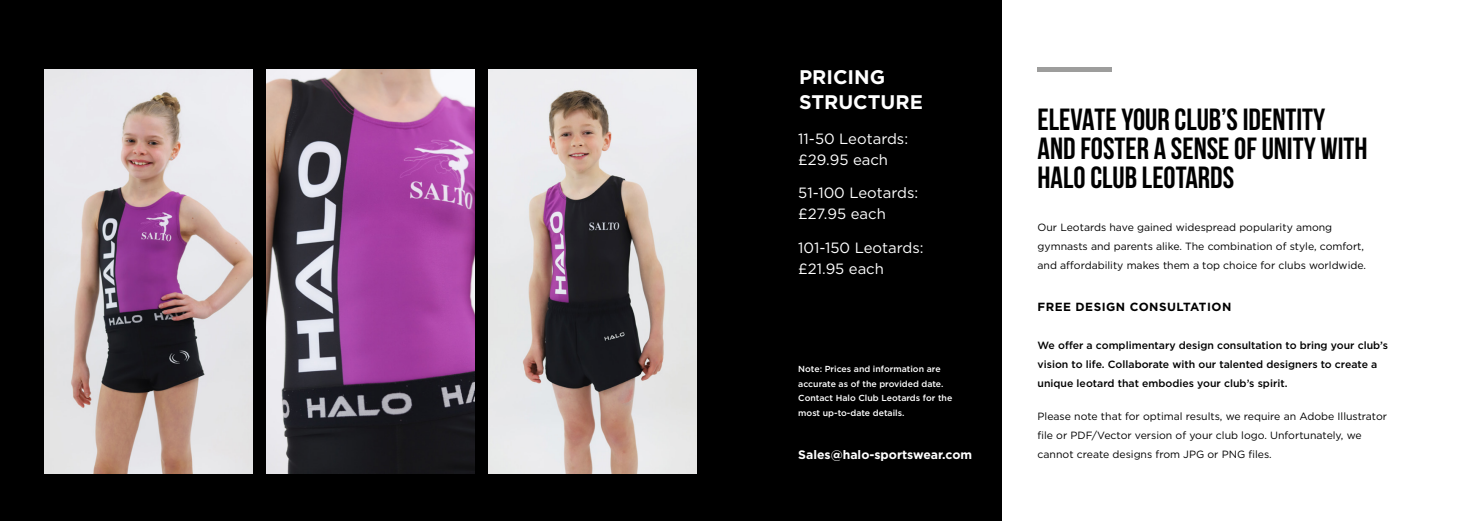
<style>
.page{position:relative;width:1474px;height:521px;background:#fff}
.page>*{position:absolute;margin:0;border:0;box-sizing:border-box;transform-origin:0 0}
.t1{font:700 30.62px/28.9px "Bebas Neue";color:#000}
.t2{font:700 19.69px/25.4px "Gotham";color:#fff}
.t3{font:14.88px/21px "Gotham";color:#fff}
.t4{font:700 12.25px "Gotham";color:#fff}
.t5{font:700 11.81px "Gotham";letter-spacing:.04em;color:#000}
.t6{font:10.5px/18.9px "Gotham";color:#000}
.t7{font:500 10.5px/18.9px "Gotham";color:#000}
.t8{font:500 8.75px/14.9px "Gotham";color:#fff}
</style>
<div class="page">
<div style="left:0;top:0;width:739px;height:521px;background:#000"></div>
<div style="left:1037px;top:67px;width:74px;height:5px;background:#9d9d9c"></div>
<div style="left:737px;top:0;width:264px;height:521px;background:#000"></div>
<img style="left:45px;top:69px;width:208px;height:404px">
<img style="left:267px;top:69px;width:208px;height:404px">
<img style="left:488px;top:69px;width:208px;height:404px">
<h2 class="t2" style="left:799px;top:64px;width:125px">PRICING<br>STRUCTURE</h2>
<h3 class="t3" style="left:798px;top:128px;width:111px">11-50 Leotards: £29.95 each</h3>
<h3 class="t3" style="left:798px;top:182px;width:121px">51-100 Leotards: £27.95 each</h3>
<h3 class="t3" style="left:798px;top:236px;width:127px">101-150 Leotards: £21.95 each</h3>
<p class="t8" style="left:798px;top:361px;width:156px">Note: Prices and information are accurate as of the provided date.<br>Contact Halo Club Leotards for the most up-to-date details.</p>
<p class="t4" style="left:798px;top:447px;width:175px">Sales@halo-sportswear.com</p>
<h1 class="t1" style="left:1037px;top:105px;width:331px">ELEVATE YOUR CLUB’S IDENTITY<br>AND FOSTER A SENSE OF UNITY WITH<br>HALO CLUB LEOTARDS</h1>
<p class="t6" style="left:1037px;top:218px;width:330px">Our Leotards have gained widespread popularity among gymnasts and parents alike. The combination of style, comfort, and affordability makes them a top choice for clubs worldwide.</p>
<p class="t5" style="left:1037px;top:299px;width:195px">FREE DESIGN CONSULTATION</p>
<p class="t7" style="left:1037px;top:335px;width:352px">We offer a complimentary design consultation to bring your club’s vision to life. Collaborate with our talented designers to create a unique leotard that embodies your club’s spirit.</p>
<p class="t6" style="left:1037px;top:407px;width:351px">Please note that for optimal results, we require an Adobe Illustrator file or PDF/Vector version of your club logo. Unfortunately, we cannot create designs from JPG or PNG files.</p>
</div>
